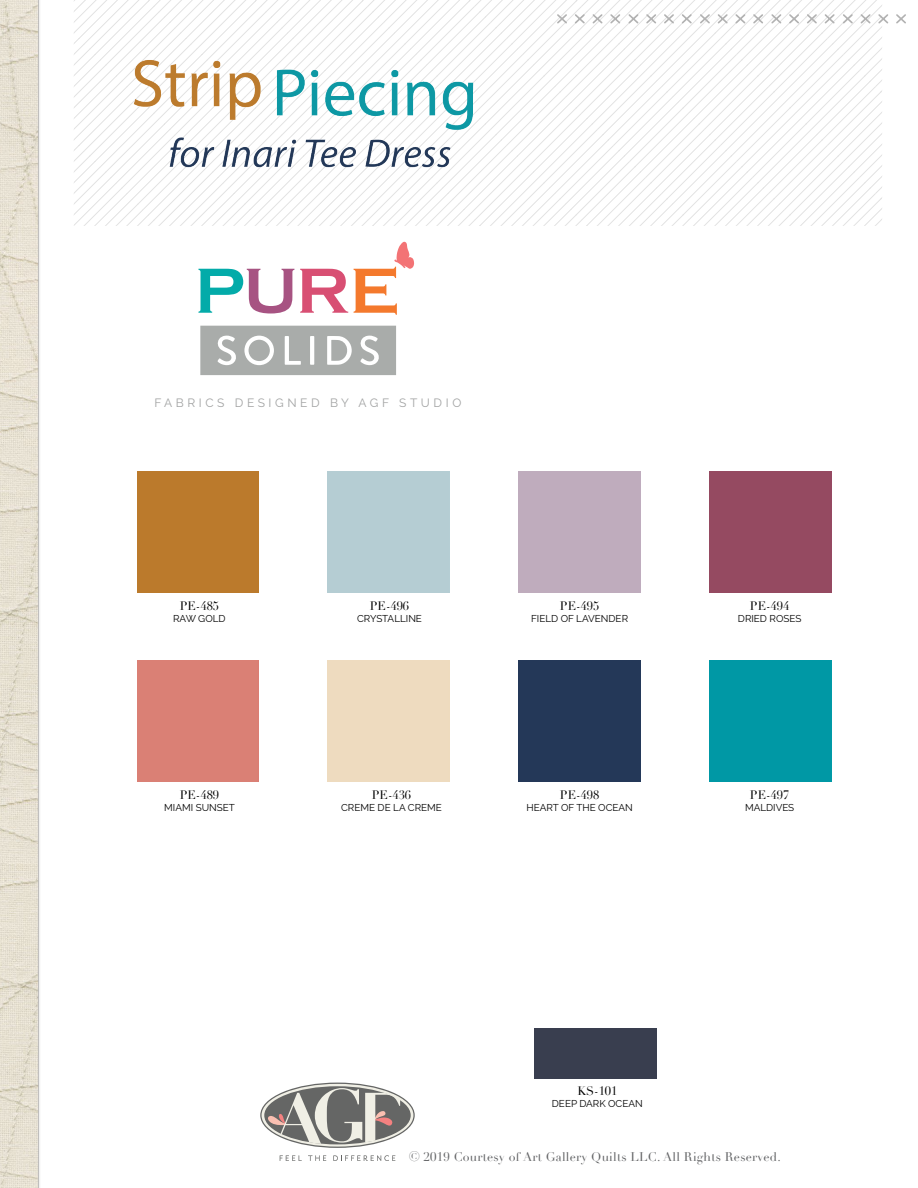
<style>
.page{position:relative;width:918px;height:1188px;background:#fff}
.page>*{position:absolute;margin:0;border:0;box-sizing:border-box;transform-origin:0 0}
.t1{font:12.3px "Didot";letter-spacing:.02em;color:#636466}
.t2{font:12px "Didot";color:#000}
.t3{font:12px "Raleway";letter-spacing:.3em;color:#a2a3a3}
.t4{font:9.9px "Raleway";color:#000}
.s1{font-size:13.5px}
</style>
<div class="page">
<img style="left:0;top:0;width:40px;height:1188px">
<svg style="left:74px;top:0;width:832px;height:226px"></svg>
<div style="left:137px;top:471px;width:122px;height:122px;background:#bb7a2c"></div>
<div style="left:519px;top:660px;width:121px;height:122px;background:#243858"></div>
<div style="left:709px;top:471px;width:122px;height:122px;background:#954a61"></div>
<div style="left:709px;top:660px;width:122px;height:122px;background:#0098a5"></div>
<svg style="left:280px;top:1155px;width:22px;height:6px"></svg>
<svg style="left:308px;top:1155px;width:18px;height:6px"></svg>
<svg style="left:333px;top:1155px;width:62px;height:6px"></svg>
<svg style="left:260px;top:1083px;width:155px;height:65px"></svg>
<svg style="left:200px;top:326px;width:196px;height:49px;background:#b5b8b6"></svg>
<svg style="left:198px;top:269px;width:96px;height:45px"></svg>
<svg style="left:300px;top:269px;width:48px;height:44px"></svg>
<svg style="left:354px;top:242px;width:60px;height:73px"></svg>
<div style="left:535px;top:1028px;width:122px;height:50px;background:#393e4f"></div>
<img style="left:94px;top:51px;width:400px;height:151px">
<p class="t3" style="left:154px;top:395px;width:102px">FABRI CS DESI</p>
<p class="t3" style="left:275px;top:395px;width:135px">GNE D BY AGF STU</p>
<p class="t3" style="left:434px;top:395px;width:29px">DIO</p>
<p class="t2" style="left:180px;top:598px;width:41px">PE-485</p>
<p class="t4" style="left:173px;top:612px;width:54px">RAW GOLD</p>
<p class="t2" style="left:370px;top:598px;width:41px">PE-496</p>
<p class="t4" style="left:357px;top:612px;width:55px">CRYSTALLINE</p>
<p class="t2" style="left:560px;top:598px;width:41px">PE-495</p>
<p class="t4" style="left:531px;top:612px;width:99px">FIELD OF LAVEN DER</p>
<p class="t2" style="left:750px;top:598px;width:41px">PE-494</p>
<p class="t4" style="left:738px;top:612px;width:53px">DRIED ROSES</p>
<p class="t2" style="left:180px;top:787px;width:41px">PE-489</p>
<p class="t4" style="left:164px;top:801px;width:72px">MIAMI SUNSET</p>
<p class="t2" style="left:372px;top:787px;width:41px">PE-436</p>
<p class="t4" style="left:341px;top:801px;width:21px">CREME</p>
<p class="t4" style="left:378px;top:801px;width:52px">DE LA CREME</p>
<p class="t2" style="left:560px;top:787px;width:41px">PE-498</p>
<p class="t4" style="left:526px;top:801px;width:106px">HEART OF THE OCEAN</p>
<p class="t2" style="left:750px;top:787px;width:41px">PE-497</p>
<p class="t4" style="left:745px;top:801px;width:44px">MALDIVES</p>
<p class="t2" style="left:577px;top:1084px;width:42px">KS-101</p>
<p class="t4" style="left:552px;top:1098px;width:91px">DEEP DARK OCEAN</p>
<p class="t1" style="left:409px;top:1150px;width:374px"><span class="s1">©</span> 2019 Courtesy of Art Gallery Quilts LLC. All Rights Reserved.</p>
</div>
